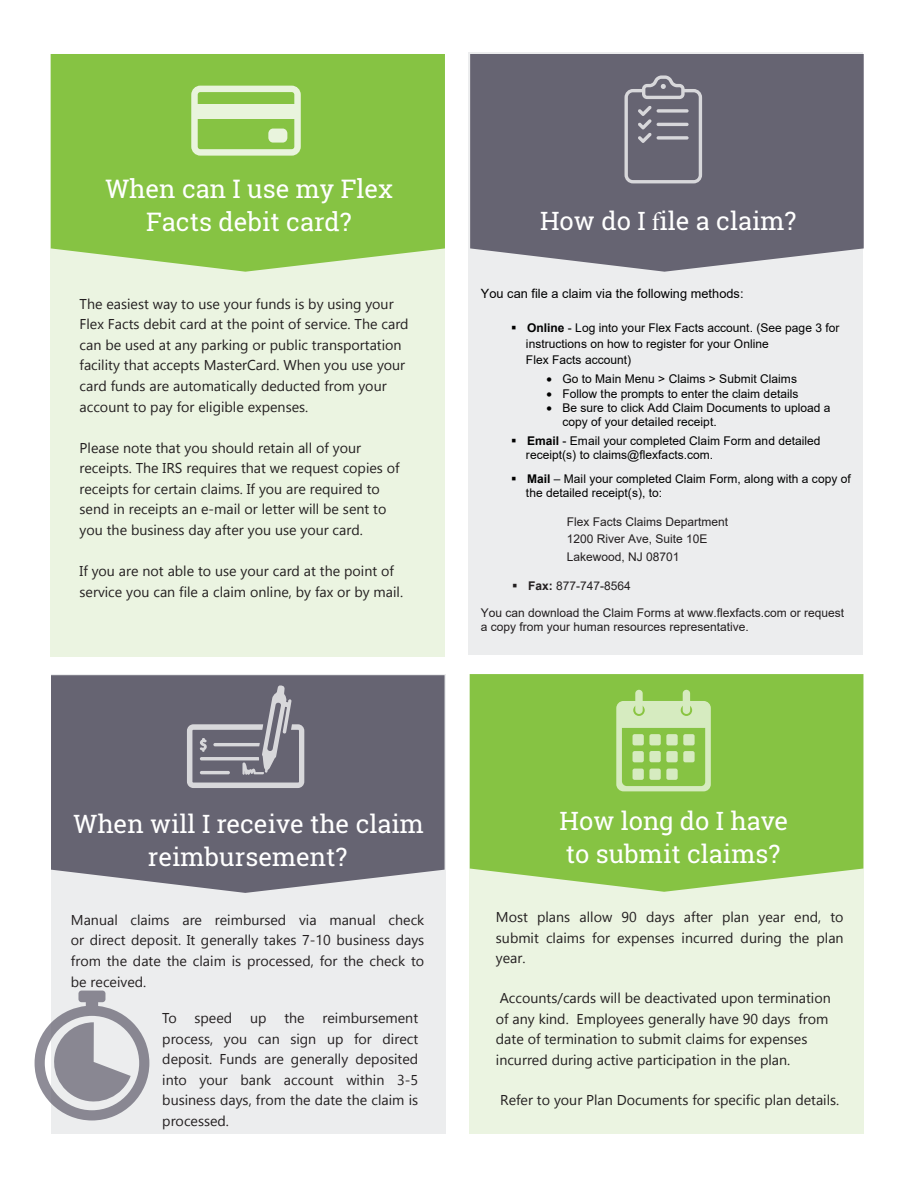
<style>
.page{position:relative;width:918px;height:1188px;background:#fff}
.page>*{position:absolute;margin:0;border:0;box-sizing:border-box;transform-origin:0 0}
.t1{font:25.5px/33px "Roboto Slab";color:#fff;text-align:center}
.t2{font:14.25px/20.5px "Gadugi";color:#231f20}
.t3{font:12.75px "Arial";color:#000}
.t4{font:12px/14.4px "Arial";color:#000}
.t5{font:12px/14.4px "Arial";color:#221e1f}
.t6{font:12px/17.4px "Arial";color:#231f20}
.s1{font-family:"Minion Pro"}
.s2{font-weight:700}
</style>
<div class="page">
<div style="left:51px;top:674px;width:394px;height:460px;background:#ecedee"></div>
<svg style="left:51px;top:675px;width:394px;height:218px;background:#6e6d7a"></svg>
<div style="left:468px;top:52px;width:394px;height:603px;background:#ecedee"></div>
<div style="left:51px;top:54px;width:394px;height:603px;background:#ebf4e1"></div>
<svg style="left:470px;top:54px;width:394px;height:218px;background:#6e6c79"></svg>
<div style="left:51px;top:54px;width:394px;height:218px;background:#86c343"></div>
<svg style="left:191px;top:86px;width:110px;height:70px"></svg>
<div style="left:268px;top:129px;width:19px;height:14px;background:#e9f4dd;border-radius:5px"></div>
<div style="left:195px;top:104px;width:103px;height:15px;background:#e9f4dd"></div>
<svg style="left:625px;top:75px;width:77px;height:108px;background:#7d7b87"></svg>
<svg style="left:187px;top:685px;width:117px;height:103px;background:#83818d"></svg>
<div style="left:470px;top:674px;width:394px;height:460px;background:#ebf4e1"></div>
<div style="left:470px;top:674px;width:393px;height:218px;background:#86c343"></div>
<svg style="left:35px;top:991px;width:114px;height:130px"></svg>
<svg style="left:616px;top:701px;width:95px;height:90px;background:#add680"></svg>
<div style="left:633px;top:734px;width:11px;height:11px;background:#d6ebc0;border-radius:2px"></div>
<div style="left:649px;top:734px;width:12px;height:11px;background:#d6ebc0;border-radius:2px"></div>
<div style="left:666px;top:734px;width:12px;height:11px;background:#d6ebc0;border-radius:2px"></div>
<div style="left:683px;top:734px;width:12px;height:11px;background:#d6ebc0;border-radius:2px"></div>
<div style="left:633px;top:751px;width:11px;height:11px;background:#d6ebc0;border-radius:2px"></div>
<div style="left:666px;top:751px;width:12px;height:11px;background:#d6ebc0;border-radius:2px"></div>
<div style="left:683px;top:751px;width:12px;height:11px;background:#d6ebc0;border-radius:2px"></div>
<div style="left:633px;top:769px;width:11px;height:11px;background:#d6ebc0;border-radius:2px"></div>
<div style="left:649px;top:769px;width:12px;height:11px;background:#d6ebc0;border-radius:2px"></div>
<div style="left:666px;top:769px;width:12px;height:11px;background:#d6ebc0;border-radius:2px"></div>
<div style="left:649px;top:751px;width:12px;height:11px;background:#d6ebc0;border-radius:2px"></div>
<svg style="left:633px;top:704px;width:12px;height:12px"></svg>
<div style="left:635px;top:690px;width:8px;height:24px;background:#d6ebc0;border-radius:4px"></div>
<svg style="left:681px;top:704px;width:11px;height:12px"></svg>
<div style="left:683px;top:690px;width:7px;height:24px;background:#d6ebc0;border-radius:4px"></div>
<h1 class="t1" style="left:105px;top:172px;width:289px">When can I use my Flex<br>Facts debit card?</h1>
<p class="t2" style="left:80px;top:293px;width:331px">The easiest way to use your funds is by using your Flex Facts debit card at the point of service. The card can be used at any parking or public transportation facility that accepts MasterCard. When you use your card funds are automatically deducted from your account to pay for eligible expenses.</p>
<p class="t2" style="left:80px;top:437px;width:322px">Please note that you should retain all of your receipts. The IRS requires that we request copies of receipts for certain claims. If you are required to send in receipts an e-mail or letter will be sent to you the business day after you use your card.</p>
<p class="t2" style="left:80px;top:561px;width:325px">If you are not able to use your card at the point of service you can file a claim online, by fax or by mail.</p>
<h1 class="t1" style="left:540px;top:204px;width:258px">How do I <span class="s1">f</span>ile a claim?</h1>
<p class="t3" style="left:481px;top:284px;width:264px">You can file a claim via the following methods:</p>
<p class="t4" style="left:526px;top:320px;width:315px;line-height:15.9px;text-indent:-15px">▪ <span class="s2">Online</span> - Log into your Flex Facts account. (See page 3 for instructions on how to register for your Online<br>Flex Facts account)</p>
<p class="t4" style="left:546px;top:372px;width:252px">• Go to Main Menu &gt; Claims &gt; Submit Claims</p>
<p class="t4" style="left:546px;top:386px;width:254px">• Follow the prompts to enter the claim details</p>
<p class="t4" style="left:562px;top:400px;width:270px;text-indent:-16px">• Be sure to click Add Claim Documents to upload a copy of your detailed receipt.</p>
<p class="t4" style="left:526px;top:434px;width:296px;text-indent:-15px">▪ <span class="s2">Email</span> - Email your completed Claim Form and detailed receipt(s) to claims@flexfacts.com.</p>
<p class="t4" style="left:526px;top:471px;width:326px;text-indent:-15px">▪ <span class="s2">Mail</span> – Mail your completed Claim Form, along with a copy of the detailed receipt(s), to:</p>
<p class="t6" style="left:567px;top:513px;width:163px">Flex Facts Claims Department<br>1200 River Ave, Suite 10E<br>Lakewood, NJ 08701</p>
<p class="t6" style="left:512px;top:577px;width:120px">▪ <span class="s2">Fax:</span> 877-747-8564</p>
<p class="t5" style="left:481px;top:605px;width:365px">You can download the Claim Forms at www.flexfacts.com or request a copy from your human resources representative.</p>
<h1 class="t1" style="left:74px;top:807px;width:352px">When will I receive the claim reimbursement?</h1>
<p class="t2" style="left:71px;top:909px;width:355px;text-align:justify">Manual claims are reimbursed via manual check or direct deposit. It generally takes 7-10 business days from the date the claim is processed, for the check to be received.</p>
<p class="t2" style="left:162px;top:1008px;width:16px">To</p>
<p class="t2" style="left:195px;top:1008px;width:39px">speed</p>
<p class="t2" style="left:250px;top:1008px;width:18px">up</p>
<p class="t2" style="left:284px;top:1008px;width:22px">the</p>
<p class="t2" style="left:162px;top:1008px;width:257px;text-align:justify;text-indent:160px">reimbursement process, you can sign up for direct deposit. Funds are generally deposited into your bank account within 3-5 business days, from the date the claim is processed.</p>
<h1 class="t1" style="left:560px;top:804px;width:230px;text-align:left">How long do I have to submit claims?</h1>
<p class="t2" style="left:496px;top:907px;width:349px;text-align:justify">Most plans allow 90 days after plan year end, to submit claims for expenses incurred during the plan year.</p>
<p class="t2" style="left:496px;top:988px;width:336px">Accounts/cards will be deactivated upon termination of any kind. Employees generally have 90 days from date of termination to submit claims for expenses incurred during active participation in the plan.</p>
<p class="t2" style="left:500px;top:1090px;width:341px">Refer to your Plan Documents for specific plan details.</p>
</div>
